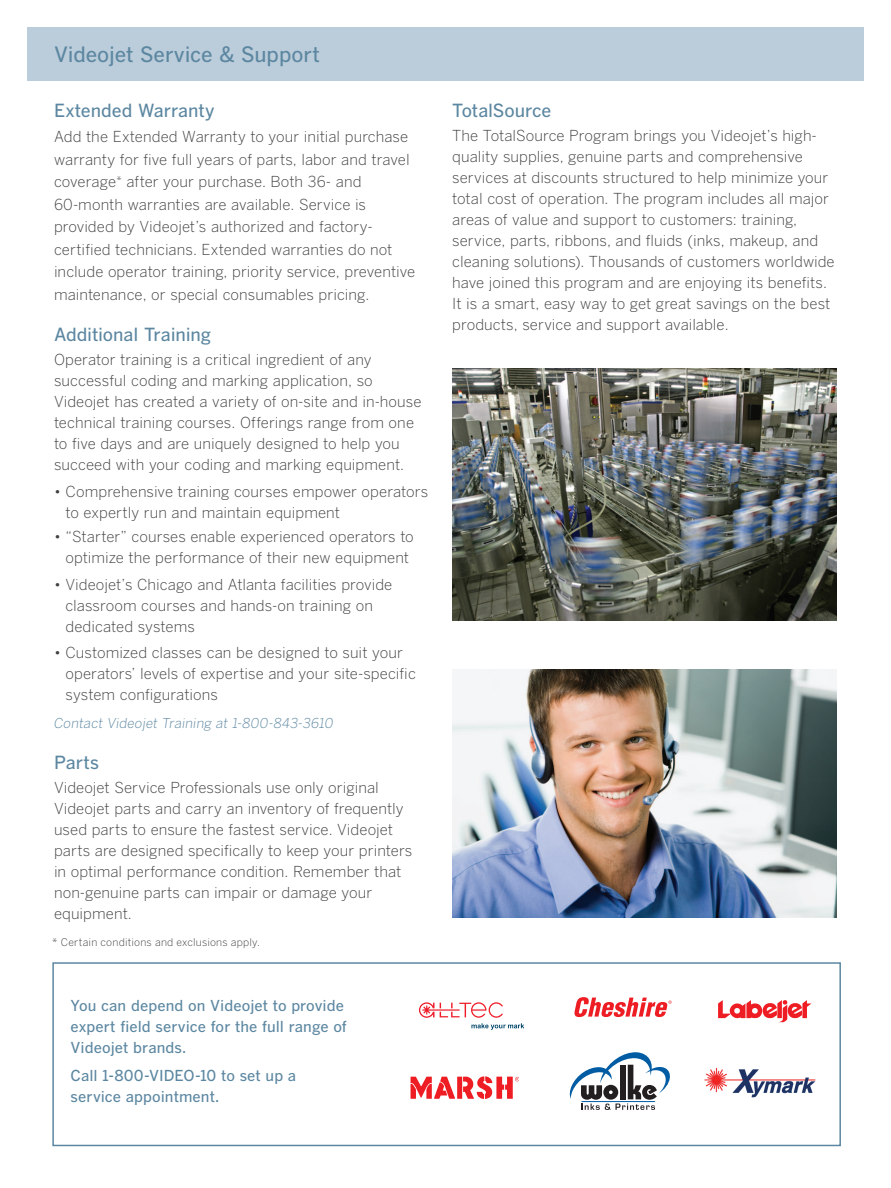
<style>
.page{position:relative;width:891px;height:1188px;background:#fff}
.page>*{position:absolute;margin:0;border:0;box-sizing:border-box;transform-origin:0 0}
.t1{font:21px "Benton Got Med";letter-spacing:-.005em;color:#5c87a1}
.t2{font:18px "Benton Got Med";letter-spacing:-.005em;color:#5c87a1}
.t3{font:15px/21px "Benton Got Lt";letter-spacing:.005em;color:#3e3e3f}
.t4{font:15px/21px "Benton Got Med";letter-spacing:.005em;color:#5c87a1}
.t5{font:13.5px "Benton Got Lt It";letter-spacing:.005em;color:#5c87a1}
.t6{font:10.5px "Benton Got Lt";letter-spacing:.015em;color:#3e3e3f}
</style>
<div class="page">
<div style="left:27px;top:27px;width:837px;height:54px;background:#bbccda"></div>
<svg style="left:419px;top:1002px;width:105px;height:28px"></svg>
<svg style="left:718px;top:1000px;width:93px;height:22px"></svg>
<svg style="left:574px;top:997px;width:98px;height:20px"></svg>
<svg style="left:411px;top:1077px;width:44px;height:22px"></svg>
<div style="left:457px;top:1077px;width:5px;height:22px;background:#ee1d23"></div>
<svg style="left:463px;top:1076px;width:55px;height:23px"></svg>
<svg style="left:569px;top:1052px;width:101px;height:58px"></svg>
<div style="left:52px;top:962px;width:789px;height:184px;border:2px solid #5c87a1"></div>
<img style="left:704px;top:1067px;width:112px;height:31px">
<img style="left:452px;top:669px;width:385px;height:249px">
<img style="left:452px;top:369px;width:385px;height:251px">
<h1 class="t1" style="left:54px;top:41px;width:267px">Videojet Service &amp; Support</h1>
<p class="t2" style="left:54px;top:99px;width:162px">Extended Warranty</p>
<p class="t3" style="left:54px;top:126px;width:363px;line-height:22.5px">Add the Extended Warranty to your initial purchase warranty for five full years of parts, labor and travel coverage<sup>*</sup> after your purchase. Both 36- and 60-month warranties are available. Service is provided by Videojet’s authorized and factory&shy;certified technicians. Extended warranties do not include operator training, priority service, preventive maintenance, or special consumables pricing.</p>
<p class="t2" style="left:54px;top:324px;width:159px">Additional Training</p>
<p class="t3" style="left:54px;top:349px;width:369px">Operator training is a critical ingredient of any successful coding and marking application, so Videojet has created a variety of on-site and in-house technical training courses. Offerings range from one to five days and are uniquely designed to help you succeed with your coding and marking equipment.</p>
<p class="t3" style="left:66px;top:481px;width:364px;text-indent:-12px">• Comprehensive training courses empower operators to expertly run and maintain equipment</p>
<p class="t3" style="left:54px;top:526px;width:361px;text-align:center">• “Starter” courses enable experienced operators to optimize the performance of their new equipment</p>
<p class="t3" style="left:66px;top:573px;width:328px;text-indent:-12px">• Videojet’s Chicago and Atlanta facilities provide classroom courses and hands-on training on dedicated systems</p>
<p class="t3" style="left:66px;top:642px;width:352px;text-indent:-12px">• Customized classes can be designed to suit your operators’ levels of expertise and your site-specific system configurations</p>
<p class="t5" style="left:54px;top:715px;width:281px">Contact Videojet Training at 1-800-843-3610</p>
<p class="t2" style="left:54px;top:751px;width:47px">Parts</p>
<p class="t3" style="left:54px;top:777px;width:360px">Videojet Service Professionals use only original Videojet parts and carry an inventory of frequently used parts to ensure the fastest service. Videojet parts are designed specifically to keep your printers in optimal performance condition. Remember that non-genuine parts can impair or damage your equipment.</p>
<p class="t6" style="left:52px;top:936px;width:209px">* Certain conditions and exclusions apply.</p>
<p class="t4" style="left:71px;top:995px;width:278px">You can depend on Videojet to provide expert field service for the full range of<br>Videojet brands.</p>
<p class="t4" style="left:71px;top:1064px;width:227px">Call 1-800-VIDEO-10 to set up a service appointment.</p>
<p class="t2" style="left:452px;top:99px;width:101px">TotalSource</p>
<p class="t3" style="left:452px;top:125px;width:384px">The TotalSource Program brings you Videojet’s high&shy;quality supplies, genuine parts and comprehensive services at discounts structured to help minimize your total cost of operation. The program includes all major areas of value and support to customers: training, service, parts, ribbons, and fluids (inks, makeup, and cleaning solutions). Thousands of customers worldwide have joined this program and are enjoying its benefits.<br>It is a smart, easy way to get great savings on the best products, service and support available.</p>
</div>
